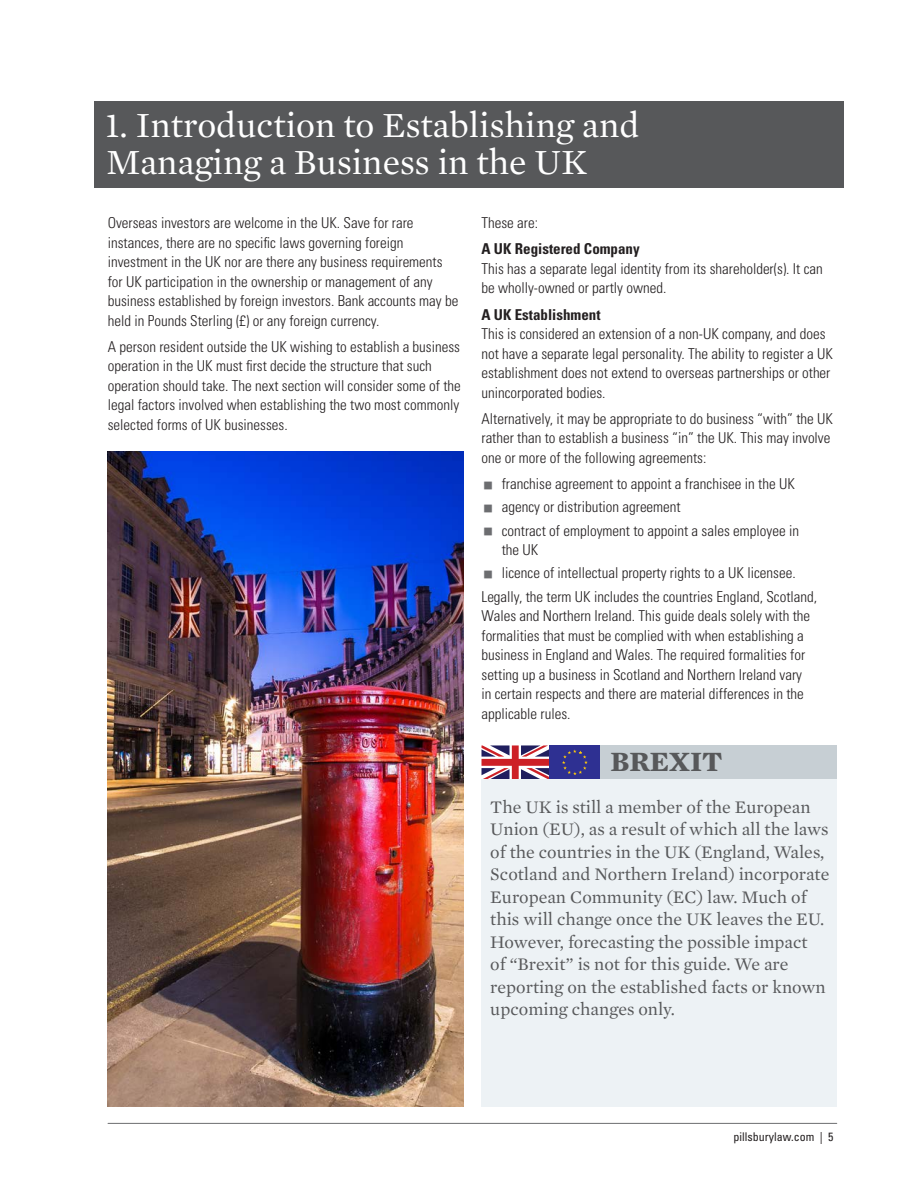
<style>
.page{position:relative;width:918px;height:1188px;background:#fff}
.page>*{position:absolute;margin:0;border:0;box-sizing:border-box;transform-origin:0 0}
.Headline_1{font:36px/37.5px "Mercury Text G1";color:#fff}
.Pull_Quote{font:700 28.5px "Mercury Text G1";color:#57585a}
.Pull_Quote-2{font:18px/22.5px "Mercury Text G1";color:#57585a}
.Body_Copy{font:300 condensed 15px/19.5px "Univers LT Std";color:#231f20}
.t1{font:condensed 12px "Univers LT Std";color:#231f20}
.s1{font-weight:700}
</style>
<div class="page">
<hr style="left:108px;top:1123px;width:729px;height:1px;background:#6c6d70">
<div style="left:482px;top:745px;width:355px;height:34px;background:#c7cfd4"></div>
<svg style="left:482px;top:745px;width:67px;height:34px;background:#b37184"></svg>
<div style="left:482px;top:779px;width:355px;height:328px;background:#edf2f5"></div>
<div style="left:94px;top:101px;width:750px;height:87px;background:#57585a"></div>
<div style="left:550px;top:745px;width:50px;height:34px;background:#2e3092"></div>
<svg style="left:562px;top:750px;width:26px;height:25px"></svg>
<img style="left:108px;top:451px;width:356px;height:656px">
<p class="Headline_1" style="left:105px;top:104px;width:536px">1. Introduction to Establishing and<br>Managing a Business in the UK</p>
<p class="Body_Copy" style="left:108px;top:213px;width:352px">Overseas investors are welcome in the UK. Save for rare instances, there are no specific laws governing foreign investment in the UK nor are there any business requirements for UK participation in the ownership or management of any business established by foreign investors. Bank accounts may be held in Pounds Sterling (£) or any foreign currency.</p>
<p class="Body_Copy" style="left:108px;top:337px;width:355px">A person resident outside the UK wishing to establish a business operation in the UK must first decide the structure that such operation should take. The next section will consider some of the legal factors involved when establishing the two most commonly selected forms of UK businesses.</p>
<p class="Body_Copy" style="left:482px;top:213px;width:58px">These are:</p>
<p class="Body_Copy" style="left:482px;top:239px;width:343px"><span class="s1">A UK Registered Company<br></span>This has a separate legal identity from its shareholder(s). It can be wholly-owned or partly owned.</p>
<p class="Body_Copy" style="left:482px;top:305px;width:353px"><span class="s1">A UK Establishment<br></span>This is considered an extension of a non-UK company, and does not have a separate legal personality. The ability to register a UK establishment does not extend to overseas partnerships or other unincorporated bodies.</p>
<p class="Body_Copy" style="left:482px;top:409px;width:353px">Alternatively, it may be appropriate to do business “with” the UK rather than to establish a business “in” the UK. This may involve one or more of the following agreements:</p>
<p class="Body_Copy" style="left:502px;top:474px;width:295px">franchise agreement to appoint a franchisee in the UK</p>
<p class="Body_Copy" style="left:502px;top:497px;width:181px">agency or distribution agreement</p>
<p class="Body_Copy" style="left:502px;top:521px;width:299px">contract of employment to appoint a sales employee in the UK</p>
<p class="Body_Copy" style="left:502px;top:563px;width:296px">licence of intellectual property rights to a UK licensee.</p>
<p class="Body_Copy" style="left:482px;top:587px;width:337px">Legally, the term UK includes the countries England, Scotland, Wales and Northern Ireland. This guide deals solely with the formalities that must be complied with when establishing a business in England and Wales. The required formalities for setting up a business in Scotland and Northern Ireland vary<br>in certain respects and there are material differences in the applicable rules.</p>
<p class="Pull_Quote" style="left:611px;top:740px;width:114px">BREXIT</p>
<p class="Pull_Quote-2" style="left:490px;top:794px;width:341px">The UK is still a member of the European Union (EU), as a result of which all the laws of the countries in the UK (England, Wales, Scotland and Northern Ireland) incorporate European Community (EC) law. Much of this will change once the UK leaves the EU.<br>However, forecasting the possible impact<br>of “Brexit” is not for this guide. We are reporting on the established facts or known upcoming changes only.</p>
<p class="t1" style="left:733px;top:1129px;width:101px">pillsburylaw.com | 5</p>
</div>
